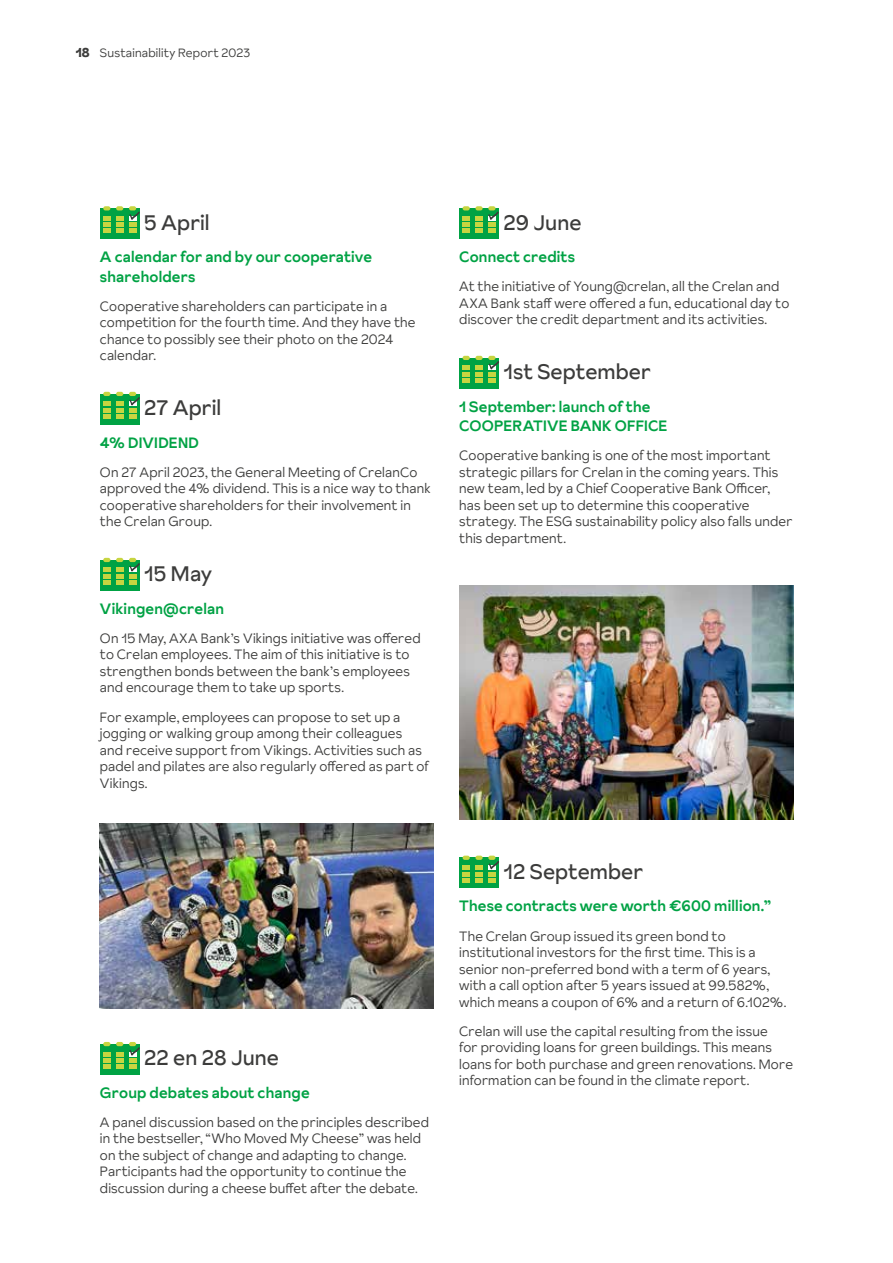
<style>
.page{position:relative;width:893px;height:1263px;background:#fff}
.page>*{position:absolute;margin:0;border:0;box-sizing:border-box;transform-origin:0 0}
.t1{font:21px "Crelan Sunset";color:#3c3c3b}
.t2{font:500 15px/19.5px "Crelan Sunset";letter-spacing:.01em;color:#00a244}
.t3{font:300 13.5px/16.5px "Crelan Sunset";letter-spacing:.01em;color:#3c3c3b}
.t4{font:300 12px "Crelan Sunset";letter-spacing:.015em;color:#3c3c3b}
.s1{font-weight:700;font-size:12.9px}
</style>
<div class="page">
<div style="left:100px;top:208px;width:40px;height:31px;background:#00a244"></div>
<svg style="left:103px;top:206px;width:7px;height:4px"></svg>
<svg style="left:116px;top:206px;width:7px;height:4px"></svg>
<svg style="left:103px;top:216px;width:7px;height:4px"></svg>
<div style="left:103px;top:222px;width:8px;height:5px;background:#c7d540"></div>
<svg style="left:103px;top:229px;width:7px;height:4px"></svg>
<svg style="left:116px;top:216px;width:7px;height:17px"></svg>
<svg style="left:129px;top:206px;width:11px;height:27px"></svg>
<div style="left:100px;top:394px;width:40px;height:30px;background:#00a244"></div>
<svg style="left:103px;top:392px;width:7px;height:4px"></svg>
<svg style="left:116px;top:392px;width:7px;height:4px"></svg>
<svg style="left:103px;top:402px;width:20px;height:17px"></svg>
<svg style="left:129px;top:392px;width:11px;height:27px"></svg>
<div style="left:100px;top:560px;width:40px;height:30px;background:#00a244"></div>
<svg style="left:103px;top:558px;width:7px;height:4px"></svg>
<svg style="left:116px;top:558px;width:7px;height:4px"></svg>
<svg style="left:103px;top:568px;width:20px;height:17px"></svg>
<svg style="left:129px;top:558px;width:11px;height:27px"></svg>
<div style="left:100px;top:1044px;width:40px;height:30px;background:#00a244"></div>
<svg style="left:103px;top:1042px;width:7px;height:4px"></svg>
<svg style="left:116px;top:1042px;width:7px;height:4px"></svg>
<svg style="left:103px;top:1052px;width:20px;height:17px"></svg>
<svg style="left:129px;top:1042px;width:11px;height:27px"></svg>
<div style="left:459px;top:208px;width:40px;height:31px;background:#00a244"></div>
<svg style="left:463px;top:206px;width:36px;height:27px"></svg>
<div style="left:459px;top:358px;width:40px;height:30px;background:#00a244"></div>
<svg style="left:463px;top:356px;width:36px;height:27px"></svg>
<div style="left:459px;top:858px;width:40px;height:30px;background:#00a244"></div>
<svg style="left:463px;top:856px;width:36px;height:26px"></svg>
<img style="left:459px;top:585px;width:334px;height:235px">
<img style="left:100px;top:824px;width:334px;height:184px">
<p class="t4" style="left:76px;top:45px;width:176px"><span class="s1">18</span> Sustainability Report 2023</p>
<h1 class="t1" style="left:144px;top:208px;width:67px">5 April</h1>
<p class="t2" style="left:100px;top:247px;width:274px">A calendar for and by our cooperative shareholders</p>
<p class="t3" style="left:100px;top:298px;width:317px">Cooperative shareholders can participate in a competition for the fourth time. And they have the chance to possibly see their photo on the 2024 calendar.</p>
<h1 class="t1" style="left:144px;top:393px;width:79px">27 April</h1>
<p class="t2" style="left:100px;top:432px;width:101px">4% DIVIDEND</p>
<p class="t3" style="left:100px;top:464px;width:332px">On 27 April 2023, the General Meeting of CrelanCo approved the 4% dividend. This is a nice way to thank cooperative shareholders for their involvement in the Crelan Group.</p>
<h1 class="t1" style="left:144px;top:559px;width:70px">15 May</h1>
<p class="t2" style="left:100px;top:598px;width:126px">Vikingen@crelan</p>
<p class="t3" style="left:100px;top:630px;width:322px">On 15 May, AXA Bank’s Vikings initiative was offered to Crelan employees. The aim of this initiative is to strengthen bonds between the bank’s employees and encourage them to take up sports.</p>
<p class="t3" style="left:100px;top:708px;width:330px">For example, employees can propose to set up a jogging or walking group among their colleagues<br>and receive support from Vikings. Activities such as padel and pilates are also regularly offered as part of Vikings.</p>
<h1 class="t1" style="left:144px;top:1044px;width:136px">22 en 28 June</h1>
<p class="t2" style="left:100px;top:1082px;width:211px">Group debates about change</p>
<p class="t3" style="left:100px;top:1114px;width:331px">A panel discussion based on the principles described in the bestseller, “Who Moved My Cheese” was held on the subject of change and adapting to change.<br>Participants had the opportunity to continue the discussion during a cheese buffet after the debate.</p>
<h1 class="t1" style="left:503px;top:208px;width:79px">29 June</h1>
<p class="t2" style="left:459px;top:247px;width:117px">Connect credits</p>
<p class="t3" style="left:459px;top:278px;width:332px">At the initiative of Young@crelan, all the Crelan and<br>AXA Bank staff were offered a fun, educational day to discover the credit department and its activities.</p>
<h1 class="t1" style="left:504px;top:357px;width:149px">1st September</h1>
<p class="t2" style="left:459px;top:396px;width:210px">1 September: launch of the<br>COOPERATIVE BANK OFFICE</p>
<p class="t3" style="left:459px;top:447px;width:335px">Cooperative banking is one of the most important strategic pillars for Crelan in the coming years. This new team, led by a Chief Cooperative Bank Officer, has been set up to determine this cooperative strategy. The ESG sustainability policy also falls under this department.</p>
<h1 class="t1" style="left:504px;top:857px;width:141px">12 September</h1>
<p class="t2" style="left:459px;top:896px;width:313px">These contracts were worth €600 million.”</p>
<p class="t3" style="left:459px;top:927px;width:329px">The Crelan Group issued its green bond to institutional investors for the first time. This is a senior non-preferred bond with a term of 6 years, with a call option after 5 years issued at 99.582%, which means a coupon of 6% and a return of 6.102%.</p>
<p class="t3" style="left:459px;top:1023px;width:335px">Crelan will use the capital resulting from the issue<br>for providing loans for green buildings. This means loans for both purchase and green renovations. More information can be found in the climate report.</p>
</div>
